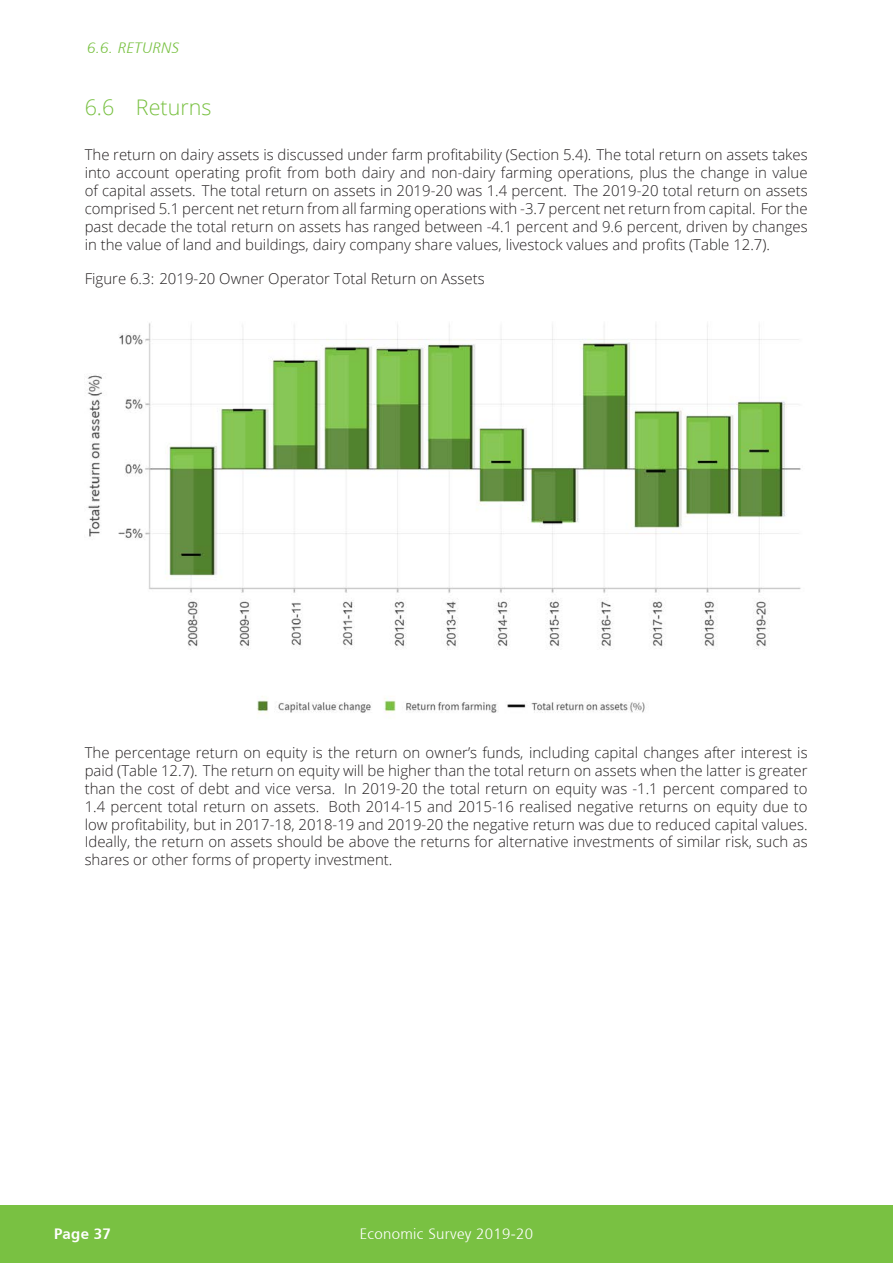
<style>
.page{position:relative;width:893px;height:1263px;background:#fff}
.page>*{position:absolute;margin:0;border:0;box-sizing:border-box;transform-origin:0 0}
.t1{font:300 21.45px "Open Sans";color:#7ac143}
.t2{font:300 15px/18px "Open Sans";color:#231f20;text-align:justify}
.t3{font:300 15px "Frutiger";letter-spacing:.02em;color:#fff}
.t4{font:italic 300 15px "Frutiger";letter-spacing:.02em;color:#79c142}
.t5{font:700 15px "Frutiger";letter-spacing:.02em;color:#fff}
</style>
<div class="page">
<div style="left:0;top:1205px;width:893px;height:58px;background:#79c142"></div>
<img style="left:87px;top:323px;width:714px;height:391px">
<p class="t4" style="left:87px;top:40px;width:93px">6.6. RETURNS</p>
<p class="t1" style="left:85px;top:93px;width:128px">6.6 Returns</p>
<p class="t2" style="left:85px;top:145px;width:724px">The return on dairy assets is discussed under farm profitability (Section 5.4). The total return on assets takes into account operating profit from both dairy and non-dairy farming operations, plus the change in value of capital assets. The total return on assets in 2019-20 was 1.4 percent. The 2019-20 total return on assets comprised 5.1 percent net return from all farming operations with -3.7 percent net return from capital. For the past decade the total return on assets has ranged between -4.1 percent and 9.6 percent, driven by changes in the value of land and buildings, dairy company share values, livestock values and profits (Table 12.7).</p>
<p class="t2" style="left:85px;top:269px;width:401px">Figure 6.3: 2019-20 Owner Operator Total Return on Assets</p>
<p class="t2" style="left:85px;top:743px;width:724px">The percentage return on equity is the return on owner’s funds, including capital changes after interest is paid (Table 12.7). The return on equity will be higher than the total return on assets when the latter is greater than the cost of debt and vice versa. In 2019-20 the total return on equity was -1.1 percent compared to 1.4 percent total return on assets. Both 2014-15 and 2015-16 realised negative returns on equity due to low profitability, but in 2017-18, 2018-19 and 2019-20 the negative return was due to reduced capital values.<br>Ideally, the return on assets should be above the returns for alternative investments of similar risk, such as shares or other forms of property investment.</p>
<p class="t5" style="left:54px;top:1225px;width:58px">Page 37</p>
<p class="t3" style="left:360px;top:1225px;width:175px">Economic Survey 2019-20</p>
</div>
